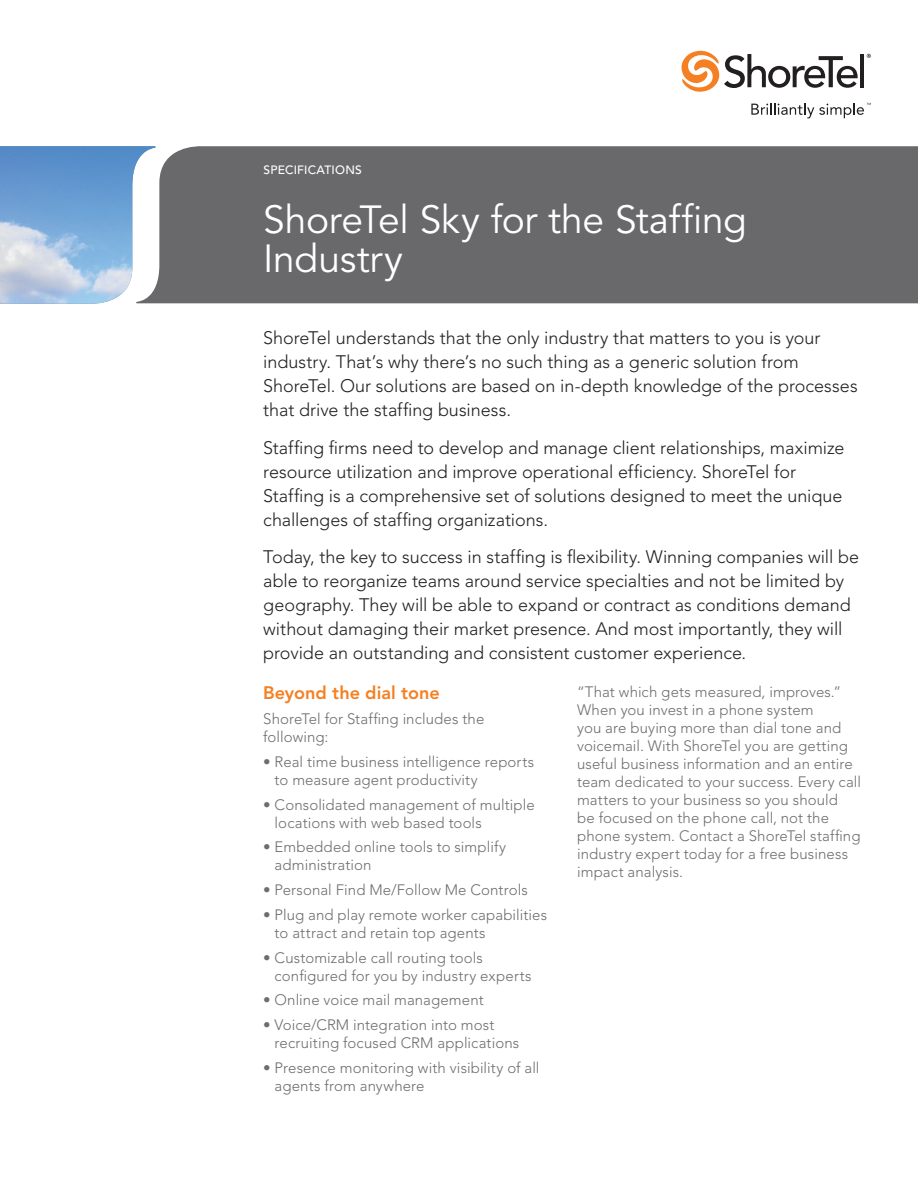
<style>
.page{position:relative;width:918px;height:1188px;background:#fff}
.page>*{position:absolute;margin:0;border:0;box-sizing:border-box;transform-origin:0 0}
.t1{font:39px/39px "Avenir";letter-spacing:-.01em;color:#fff}
.t2{font:300 18px/24px "Avenir";color:#231f20}
.t3{font:800 18px "Avenir";color:#f57f21}
.t4{font:300 15px/18px "Avenir";letter-spacing:.005em;color:#6c6d70}
.t5{font:500 12px "Avenir";letter-spacing:.015em;color:#fff}
</style>
<div class="page">
<div style="left:156px;top:146px;width:762px;height:157px;background:#69696c"></div>
<hr style="left:860px;top:54px;width:4px;height:33px;background:#231f20">
<svg style="left:681px;top:51px;width:177px;height:41px"></svg>
<svg style="left:867px;top:54px;width:4px;height:4px"></svg>
<svg style="left:751px;top:103px;width:120px;height:15px"></svg>
<img style="left:0;top:146px;width:156px;height:158px">
<p class="t5" style="left:264px;top:163px;width:100px">SPECIFICATIONS</p>
<h1 class="t1" style="left:263px;top:201px;width:485px">ShoreTel Sky for the Staffing<br>Industry</h1>
<p class="t2" style="left:263px;top:326px;width:596px">ShoreTel understands that the only industry that matters to you is your industry. That’s why there’s no such thing as a generic solution from ShoreTel. Our solutions are based on in-depth knowledge of the processes that drive the staffing business.</p>
<p class="t2" style="left:263px;top:436px;width:583px">Staffing firms need to develop and manage client relationships, maximize resource utilization and improve operational efficiency. ShoreTel for Staffing is a comprehensive set of solutions designed to meet the unique challenges of staffing organizations.</p>
<p class="t2" style="left:263px;top:545px;width:597px">Today, the key to success in staffing is flexibility. Winning companies will be able to reorganize teams around service specialties and not be limited by geography. They will be able to expand or contract as conditions demand without damaging their market presence. And most importantly, they will provide an outstanding and consistent customer experience.</p>
<p class="t3" style="left:263px;top:683px;width:178px">Beyond the dial tone</p>
<p class="t4" style="left:263px;top:710px;width:223px">ShoreTel for Staffing includes the following:</p>
<p class="t4" style="left:275px;top:753px;width:261px;text-indent:-11px">• Real time business intelligence reports to measure agent productivity</p>
<p class="t4" style="left:275px;top:796px;width:262px;text-indent:-11px">• Consolidated management of multiple locations with web based tools</p>
<p class="t4" style="left:275px;top:838px;width:233px;text-indent:-11px">• Embedded online tools to simplify administration</p>
<p class="t4" style="left:263px;top:881px;width:266px">• Personal Find Me/Follow Me Controls</p>
<p class="t4" style="left:275px;top:906px;width:274px;text-indent:-11px">• Plug and play remote worker capabilities to attract and retain top agents</p>
<p class="t4" style="left:275px;top:949px;width:258px;text-indent:-11px">• Customizable call routing tools configured for you by industry experts</p>
<p class="t4" style="left:263px;top:991px;width:222px">• Online voice mail management</p>
<p class="t4" style="left:275px;top:1016px;width:246px;text-indent:-11px">• Voice/CRM integration into most recruiting focused CRM applications</p>
<p class="t4" style="left:275px;top:1059px;width:266px;text-indent:-11px">• Presence monitoring with visibility of all agents from anywhere</p>
<p class="t4" style="left:577px;top:683px;width:286px">“That which gets measured, improves.” When you invest in a phone system<br>you are buying more than dial tone and voicemail. With ShoreTel you are getting useful business information and an entire team dedicated to your success. Every call matters to your business so you should<br>be focused on the phone call, not the phone system. Contact a ShoreTel staffing industry expert today for a free business impact analysis.</p>
</div>
